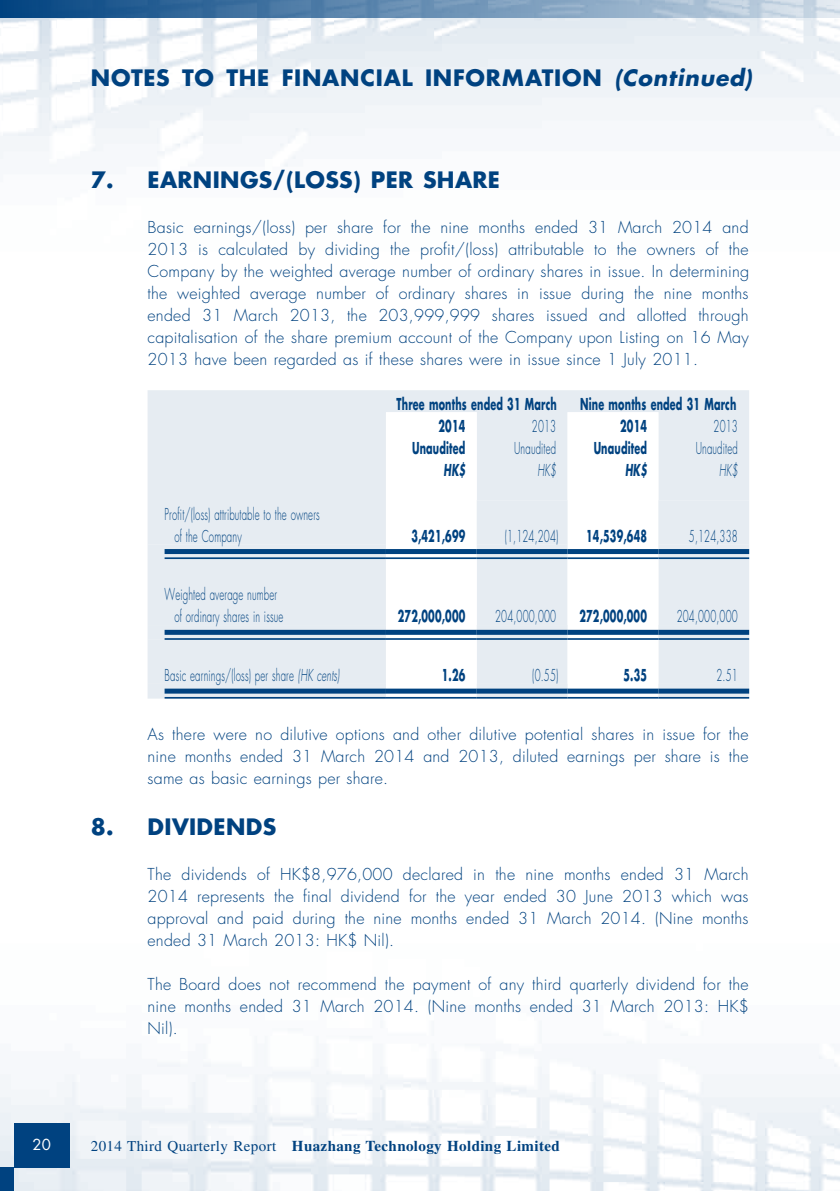
<style>
.page{position:relative;width:840px;height:1191px;background:#fff}
.page>*{position:absolute;margin:0;border:0;box-sizing:border-box;transform-origin:0 0}
.t1{font:700 22px "Futura Std";letter-spacing:.02em;color:#004280}
.t2{font:300 16px/22px "Futura Std";letter-spacing:.015em;color:#004280;text-align:justify}
.t3{font:300 16px/22px "Futura Std";letter-spacing:.015em;color:#004280;scale:.6 1}
.t4{font:700 16px "Futura Std";letter-spacing:.015em;color:#004280;scale:.6 1}
.t5{font:italic 700 16px "Futura Std";color:#004280;scale:.6 1}
.t6{font:italic 300 16px "Futura Std";color:#004280;scale:.6 1}
.t7{font:700 15px "Times LT Std";letter-spacing:.025em;color:#004280}
.t8{font:14.8px "Futura Std";color:#fff}
.s1{font-style:italic}
.s2{font-weight:400}
</style>
<div class="page">
<img style="left:0;top:18px;width:839px;height:1173px">
<div style="left:14px;top:1123px;width:56px;height:44px;background:#004280"></div>
<div style="left:0;top:1167px;width:14px;height:24px;background:#004280"></div>
<svg style="left:0;top:0;width:839px;height:18px;background:#6990b4"></svg>
<div style="left:147px;top:390px;width:601px;height:154px;background:#e6ecf2"></div>
<svg style="left:386px;top:412px;width:272px;height:132px"></svg>
<svg style="left:476px;top:500px;width:272px;height:44px"></svg>
<svg style="left:147px;top:544px;width:601px;height:154px;fill:#e6ecf2"></svg>
<div style="left:164px;top:549px;width:222px;height:5px;background:#004280"></div>
<hr style="left:164px;top:557px;width:222px;height:2px;background:#004280">
<div style="left:386px;top:549px;width:90px;height:5px;background:#004280"></div>
<hr style="left:386px;top:557px;width:90px;height:2px;background:#004280">
<div style="left:476px;top:549px;width:91px;height:5px;background:#004280"></div>
<hr style="left:476px;top:557px;width:91px;height:2px;background:#004280">
<div style="left:567px;top:549px;width:91px;height:5px;background:#004280"></div>
<hr style="left:567px;top:557px;width:91px;height:2px;background:#004280">
<div style="left:658px;top:549px;width:90px;height:5px;background:#004280"></div>
<hr style="left:658px;top:557px;width:90px;height:2px;background:#004280">
<div style="left:164px;top:630px;width:222px;height:5px;background:#004280"></div>
<hr style="left:164px;top:638px;width:222px;height:2px;background:#004280">
<div style="left:386px;top:630px;width:90px;height:5px;background:#004280"></div>
<hr style="left:386px;top:638px;width:90px;height:2px;background:#004280">
<div style="left:476px;top:630px;width:91px;height:5px;background:#004280"></div>
<hr style="left:476px;top:638px;width:91px;height:2px;background:#004280">
<div style="left:567px;top:630px;width:91px;height:5px;background:#004280"></div>
<hr style="left:567px;top:638px;width:91px;height:2px;background:#004280">
<div style="left:658px;top:630px;width:90px;height:5px;background:#004280"></div>
<hr style="left:658px;top:638px;width:90px;height:2px;background:#004280">
<div style="left:164px;top:688px;width:222px;height:5px;background:#004280"></div>
<hr style="left:164px;top:697px;width:222px;height:1px;background:#004280">
<div style="left:386px;top:688px;width:90px;height:5px;background:#004280"></div>
<hr style="left:386px;top:697px;width:90px;height:1px;background:#004280">
<div style="left:476px;top:688px;width:91px;height:5px;background:#004280"></div>
<hr style="left:476px;top:697px;width:91px;height:1px;background:#004280">
<div style="left:567px;top:688px;width:91px;height:5px;background:#004280"></div>
<hr style="left:567px;top:697px;width:91px;height:1px;background:#004280">
<div style="left:658px;top:688px;width:90px;height:5px;background:#004280"></div>
<hr style="left:658px;top:697px;width:90px;height:1px;background:#004280">
<h1 class="t1" style="left:91px;top:63px;width:662px">NOTES TO THE FINANCIAL INFORMATION <span class="s1">(Continued)</span></h1>
<h1 class="t1" style="left:91px;top:165px;width:231px">7. EARNINGS/(Loss</h1>
<h1 class="t1" style="left:353px;top:165px;width:148px">) PER SHARE</h1>
<p class="t2" style="left:147px;top:217px;width:603px">Basic earnings/(loss) per share for the nine months ended 31 March 2014 and 2013 is calculated by dividing the profit/(loss) attributable to the owners of the Company by the weighted average number of ordinary shares in issue. In determining the weighted average number of ordinary shares in issue during the nine months ended 31 March 2013, the 203,999,999 shares issued and allotted through capitalisation of the share premium account of the Company upon Listing on 16 May 2013 have been regarded as if these shares were in issue since 1 July 2011.</p>
<p class="t4" style="left:396px;top:393px;width:268px">Three months ended 31 March</p>
<p class="t4" style="left:580px;top:393px;width:262px">Nine months ended 31 March</p>
<p class="t4" style="left:438px;top:415px;width:46px">2014</p>
<p class="t3" style="left:531px;top:415px;width:42px">2013</p>
<p class="t4" style="left:619px;top:415px;width:46px">2014</p>
<p class="t3" style="left:713px;top:415px;width:42px">2013</p>
<p class="t4" style="left:412px;top:437px;width:90px">Unaudited</p>
<p class="t3" style="left:514px;top:437px;width:72px">Unaudited</p>
<p class="t4" style="left:593px;top:437px;width:90px">Unaudited</p>
<p class="t3" style="left:695px;top:437px;width:71px">Unaudited</p>
<p class="t5" style="left:443px;top:459px;width:38px">HK$</p>
<p class="t6" style="left:537px;top:460px;width:32px">HK$</p>
<p class="t5" style="left:624px;top:459px;width:38px">HK$</p>
<p class="t6" style="left:718px;top:460px;width:32px">HK$</p>
<p class="t3" style="left:174px;top:503px;width:244px;text-indent:-10px">Profit/(loss) attributable to the owners of the Company</p>
<p class="t4" style="left:411px;top:525px;width:91px">3,421,699</p>
<p class="t3" style="left:504px;top:525px;width:91px">(1,124,204)</p>
<p class="t4" style="left:586px;top:525px;width:103px">14,539,648</p>
<p class="t3" style="left:688px;top:525px;width:83px">5,124,338</p>
<p class="t3" style="left:174px;top:584px;width:183px;text-indent:-10px">Weighted average number of ordinary shares in issue</p>
<p class="t4" style="left:397px;top:605px;width:114px">272,000,000</p>
<p class="t3" style="left:495px;top:606px;width:103px">204,000,000</p>
<p class="t4" style="left:579px;top:605px;width:114px">272,000,000</p>
<p class="t3" style="left:676px;top:606px;width:103px">204,000,000</p>
<p class="t3" style="left:164px;top:665px;width:293px">Basic earnings/(loss) per share <span class="s1">(HK cents)</span></p>
<p class="t4" style="left:441px;top:664px;width:41px">1.26</p>
<p class="t3" style="left:532px;top:665px;width:45px">(0.55)</p>
<p class="t4" style="left:623px;top:664px;width:41px">5.35</p>
<p class="t3" style="left:716px;top:665px;width:37px">2.51</p>
<p class="t2" style="left:147px;top:723px;width:602px">As there were no dilutive options and other dilutive potential shares in issue for the nine months ended 31 March 2014 and 2013, diluted earnings per share is the same as basic earnings per share.</p>
<h1 class="t1" style="left:91px;top:812px;width:187px">8. DIVIDENDS</h1>
<p class="t2" style="left:147px;top:863px;width:602px">The dividends of HK$8,976,000 declared in the nine months ended 31 March 2014 represents the final dividend for the year ended 30 June 2013 which was approval and paid during the nine months ended 31 March 2014. (Nine months ended 31 March 2013: HK$ Nil).</p>
<p class="t2" style="left:147px;top:973px;width:602px">The Board does not recommend the payment of any third quarterly dividend for the nine months ended 31 March 2014. (Nine months ended 31 March 2013: HK$ Nil).</p>
<p class="t8" style="left:33px;top:1135px;width:20px">20</p>
<p class="t7" style="left:91px;top:1136px;width:470px"><span class="s2">2014 Third Quarterly Report</span> Huazhang Technology Holding Limited</p>
</div>
